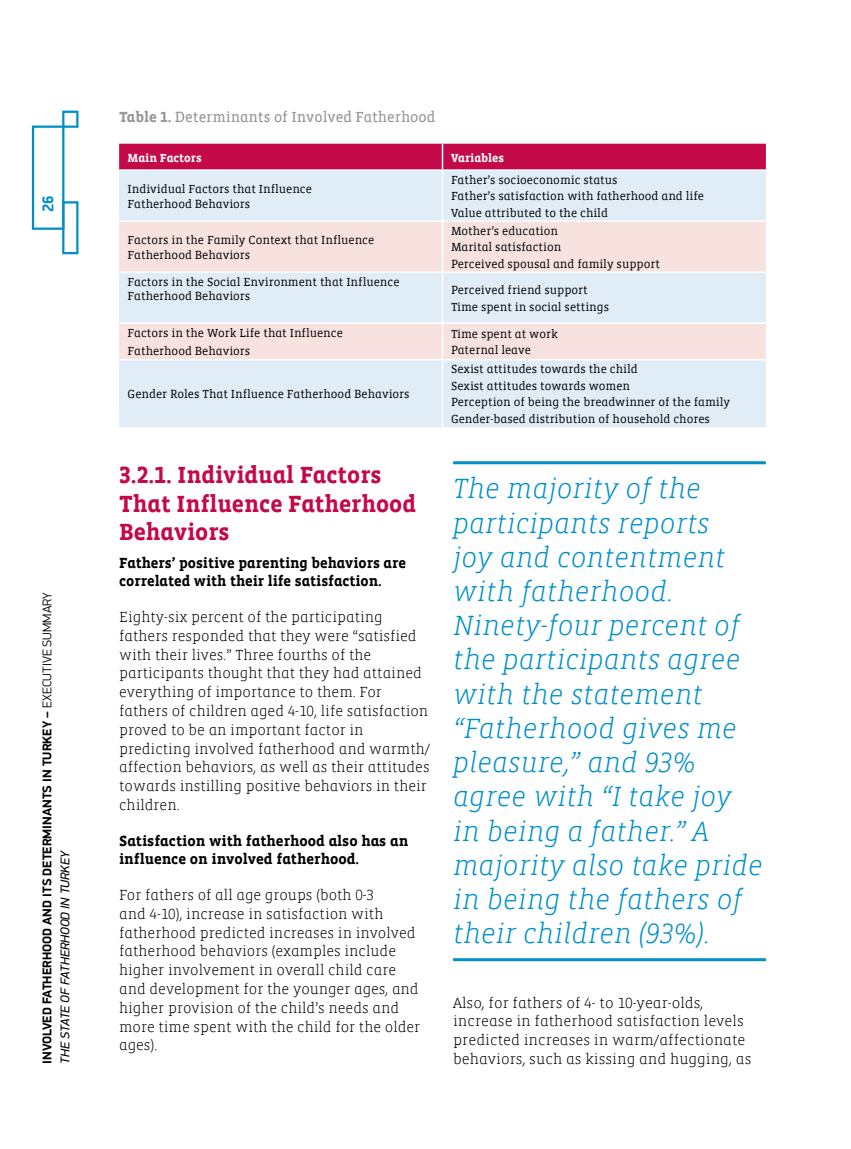
<style>
.page{position:relative;width:851px;height:1149px;background:#fff}
.page>*{position:absolute;margin:0;border:0;box-sizing:border-box;transform-origin:0 0}
.t1{font:28.5px/34.2px "Vista Slab Alt TRU Lig Ita";color:#008fc9}
.t2{font:24px/28.8px "Vista Slab Alt TRU Bol";color:#c40949}
.t3{font:700 15.75px "PF Din Display Pro";color:#008fc9}
.t4{font:15px/18.8px "Vista Slab Alt TRU Lig";color:#000}
.t5{font:15px/18.8px "Vista Slab Alt TRU Bol";color:#000}
.t6{font:15px "Vista Slab Alt TRU Reg";color:#939598}
.t7{font:700 12.75px/18px "PF Din Display Pro";color:#000}
.t8{font:12px/16.5px "Vista Slab Alt TRU Boo";color:#000}
.t9{font:12px "Vista Slab Alt TRU Bol";color:#fff}
.s1{font-weight:300}
.s2{font-weight:400;font-style:italic}
.s3{font-family:"Vista Slab Alt TRU Bol"}
</style>
<div class="page">
<div style="left:32px;top:125px;width:32px;height:105px;border:2px solid #008fc9"></div>
<div style="left:62px;top:111px;width:16px;height:17px;border:2px solid #008fc9"></div>
<div style="left:62px;top:201px;width:16px;height:53px;border:2px solid #008fc9"></div>
<div style="left:119px;top:144px;width:646px;height:25px;background:#c40949"></div>
<div style="left:119px;top:171px;width:646px;height:256px;background:#e0ecf6"></div>
<svg style="left:119px;top:222px;width:646px;height:137px;background:#eee5e8"></svg>
<hr style="left:441px;top:144px;width:2px;height:25px;background:#fff">
<hr style="left:441px;top:171px;width:2px;height:49px;background:#fff">
<hr style="left:119px;top:220px;width:323px;height:2px;background:#fff">
<hr style="left:442px;top:220px;width:323px;height:2px;background:#fff">
<hr style="left:441px;top:222px;width:2px;height:49px;background:#fff">
<hr style="left:119px;top:271px;width:323px;height:2px;background:#fff">
<hr style="left:442px;top:271px;width:323px;height:2px;background:#fff">
<hr style="left:441px;top:273px;width:2px;height:49px;background:#fff">
<hr style="left:119px;top:322px;width:323px;height:2px;background:#fff">
<hr style="left:442px;top:322px;width:323px;height:2px;background:#fff">
<hr style="left:441px;top:324px;width:2px;height:35px;background:#fff">
<hr style="left:119px;top:359px;width:323px;height:1px;background:#fff">
<hr style="left:442px;top:359px;width:323px;height:1px;background:#fff">
<hr style="left:441px;top:360px;width:2px;height:67px;background:#fff">
<hr style="left:453px;top:461px;width:312px;height:3px;background:#008fc9">
<hr style="left:453px;top:957px;width:312px;height:3px;background:#008fc9">
<p class="t3" style="left:38px;top:212px;width:18px;rotate:-90deg">26</p>
<p class="t7" style="left:38px;top:1063px;width:472px;rotate:-90deg">INVOLVED FATHERHOOD AND ITS DETERMINANTS IN TURKEY – <span class="s1">EXECUTIVE SUMMARY<br></span><span class="s2">THE STATE OF FATHERHOOD IN TURKEY</span></p>
<p class="t6" style="left:119px;top:110px;width:318px"><span class="s3">Table 1.</span> Determinants of Involved Fatherhood</p>
<p class="t9" style="left:128px;top:151px;width:76px">Main Factors</p>
<p class="t9" style="left:451px;top:151px;width:55px">Variables</p>
<p class="t8" style="left:128px;top:182px;width:186px;line-height:14.4px">Individual Factors that Influence<br>Fatherhood Behaviors</p>
<p class="t8" style="left:451px;top:172px;width:254px">Father’s socioeconomic status<br>Father’s satisfaction with fatherhood and life<br>Value attributed to the child</p>
<p class="t8" style="left:128px;top:233px;width:248px;line-height:14.4px">Factors in the Family Context that Influence<br>Fatherhood Behaviors</p>
<p class="t8" style="left:451px;top:223px;width:210px">Mother’s education<br>Marital satisfaction<br>Perceived spousal and family support</p>
<p class="t8" style="left:128px;top:275px;width:273px;line-height:14.4px">Factors in the Social Environment that Influence<br>Fatherhood Behaviors</p>
<p class="t8" style="left:451px;top:282px;width:159px">Perceived friend support<br>Time spent in social settings</p>
<p class="t8" style="left:128px;top:323px;width:217px;line-height:18.6px">Factors in the Work Life that Influence<br>Fatherhood Behaviors</p>
<p class="t8" style="left:451px;top:326px;width:108px">Time spent at work<br>Paternal leave</p>
<p class="t8" style="left:128px;top:386px;width:283px">Gender Roles That Influence Fatherhood Behaviors</p>
<p class="t8" style="left:451px;top:361px;width:280px">Sexist attitudes towards the child<br>Sexist attitudes towards women<br>Perception of being the breadwinner of the family Gender-based distribution of household chores</p>
<h2 class="t2" style="left:119px;top:460px;width:298px">3.2.1. Individual Factors<br>That Influence Fatherhood<br>Behaviors</h2>
<p class="t5" style="left:119px;top:553px;width:288px">Fathers’ positive parenting behaviors are correlated with their life satisfaction.</p>
<p class="t4" style="left:119px;top:608px;width:312px">Eighty-six percent of the participating fathers responded that they were “satisfied with their lives.” Three fourths of the participants thought that they had attained everything of importance to them. For fathers of children aged 4-10, life satisfaction proved to be an important factor in predicting involved fatherhood and warmth/ affection behaviors, as well as their attitudes towards instilling positive behaviors in their children.</p>
<p class="t5" style="left:119px;top:831px;width:290px">Satisfaction with fatherhood also has an influence on involved fatherhood.</p>
<p class="t4" style="left:119px;top:885px;width:303px">For fathers of all age groups (both 0-3<br>and 4-10), increase in satisfaction with fatherhood predicted increases in involved fatherhood behaviors (examples include higher involvement in overall child care and development for the younger ages, and higher provision of the child’s needs and more time spent with the child for the older ages).</p>
<p class="t1" style="left:453px;top:472px;width:311px">The majority of the participants reports<br>joy and contentment with fatherhood.<br>Ninety-four percent of the participants agree with the statement “Fatherhood gives me pleasure,” and 93% agree with “I take joy in being a father.” A majority also take pride in being the fathers of their children (93%).</p>
<p class="t4" style="left:453px;top:993px;width:300px">Also, for fathers of 4- to 10-year-olds, increase in fatherhood satisfaction levels predicted increases in warm/affectionate behaviors, such as kissing and hugging, as</p>
</div>
